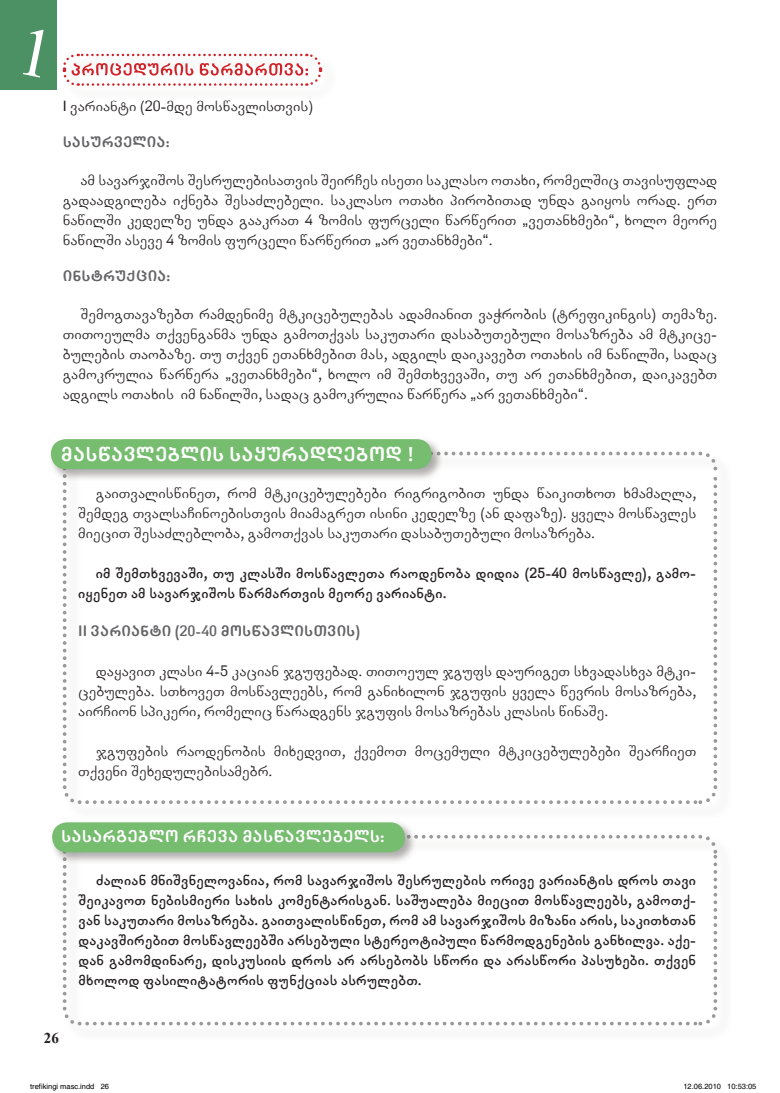
<style>
.page{position:relative;width:780px;height:1093px;background:#fff}
.page>*{position:absolute;margin:0;border:0;box-sizing:border-box;transform-origin:0 0}
.t1{font:700 20px "Kolhety New";color:#fff}
.t2{font:700 16.88px "Kolhety New";color:#fff}
.t3{font:15px/20px "Kolhety Normal New";color:#231f20;text-align:justify}
.t4{font:15px/20px "Kolhety Normal New Bold";color:#231f20}
.t5{font:700 15px "Kolhety New";color:#636366}
.t6{font:700 15px "Times New Roman";color:#231f20}
.t7{font:7.5px "Helvetica";color:#000}
</style>
<div class="page">
<svg style="left:63px;top:835px;width:654px;height:190px"></svg>
<div style="left:0;top:0;width:56px;height:89px;background:#4c9163"></div>
<svg style="left:63px;top:451px;width:654px;height:353px"></svg>
<img style="left:50px;top:439px;width:327px;height:42px">
<svg style="left:63px;top:474px;width:3px;height:307px"></svg>
<img style="left:431px;top:451px;width:9px;height:4px">
<img style="left:63px;top:469px;width:18px;height:1px">
<div style="left:51px;top:439px;width:380px;height:30px;background:#76bd6f;border-radius:15px"></div>
<img style="left:52px;top:824px;width:325px;height:40px">
<svg style="left:63px;top:857px;width:3px;height:146px"></svg>
<img style="left:405px;top:835px;width:11px;height:3px">
<img style="left:63px;top:852px;width:18px;height:1px">
<div style="left:52px;top:822px;width:353px;height:30px;background:#76bd6f;border-radius:15px"></div>
<img style="left:64px;top:100px;width:246px;height:1px">
<svg style="left:62px;top:53px;width:261px;height:33px"></svg>
<p class="t3" style="left:63px;top:97px;width:252px">I VARIANTI (20-MDE MOSWAVLISTVIS)</p>
<p class="t5" style="left:63px;top:135px;width:108px">SASURVELIA:</p>
<p class="t3" style="left:63px;top:171px;width:656px;text-indent:18px">AM SAVARJISOS SESRULEBISATVIS SEIRCES ISETI SAKLASO OTAXI, ROMELSIC TAVISUFLAD GADAADGILEBA IQNEBA SESAZLEBELI. SAKLASO OTAXI PIROBITAD UNDA GAIYOS ORAD. ERT NAWILSI KEDELZE UNDA GAAKRAT A4 ZOMIS FURCELI WARWERIT `VETANXMEBI~, XOLO MEORE NAWILSI ASEVE A4 ZOMIS FURCELI WARWERIT `AR VETANXMEBI~.</p>
<p class="t5" style="left:63px;top:269px;width:109px">INSTRUQCIA:</p>
<p class="t3" style="left:63px;top:305px;width:656px;text-indent:18px">SEMOGTAVAZEBT RAMDENIME MTKICEBULEBAS ADAMIANIT VAWROBIS (TREFIKINGIS) TEMAZE.<br>TITOEULMA TQVENGANMA UNDA GAMOTQVAS SAKUTARI DASABUTEBULI MOSAZREBA AM MTKICE-BULEBIS TAOBAZE. TU TQVEN ETANXMEBIT MAS, ADGILS DAIKAVEBT OTAXIS IM NAWILSI, SADAC GAMOKRULIA WARWERA `VETANXMEBI~, XOLO IM SEMTXVEVASI, TU AR ETANXMEBIT, DAIKAVEBT ADGILS OTAXIS IM NAWILSI, SADAC GAMOKRULIA WARWERA `AR VETANXMEBI~.</p>
<h1 class="t1" style="left:61px;top:445px;width:354px">MASWAVLEBLIS SAYURADREBOD !</h1>
<p class="t3" style="left:78px;top:483px;width:619px;text-indent:18px">GAITVALISWINET, ROM MTKICEBULEBEBI RIGRIGOBIT UNDA WAIKITXOT XMAMARLA, SEMDEG TVALSACINOEBISTVIS MIAMAGRET ISINI KEDELZE (AN DAFAZE). YVELA MOSWAVLES MIECIT SESAZLEBLOBA, GAMOTQVAS SAKUTARI DASABUTEBULI MOSAZREBA.</p>
<p class="t4" style="left:78px;top:564px;width:619px;text-indent:18px">IM SEMTXVEVASI, TU KLASSI MOSWAVLETA RAODENOBA DIDIA (25-40 MOSWAVLE), GAMO-<br>IYENET AM SAVARJISOS WARMARTVIS MEORE VARIANTI.</p>
<p class="t5" style="left:78px;top:623px;width:283px">II VARIANTI (20-40 MOSWAVLISTVIS)</p>
<p class="t3" style="left:78px;top:662px;width:619px;text-indent:18px">DAYAVIT KLASI 4-5 KACIAN JGUFEBAD. TITOEUL JGUFS DAURIGET SXVADASXVA MTKI-CEBULEBA. STXOVET MOSWAVLEEBS, ROM GANIXILON JGUFIS YVELA WEVRIS MOSAZREBA, AIRCION SPIKERI, ROMELIC WARADGENS JGUFIS MOSAZREBAS KLASIS WINASE.</p>
<p class="t3" style="left:78px;top:742px;width:619px;text-indent:18px">JGUFEBIS RAODENOBIS MIXEDVIT, QVEMOT MOCEMULI MTKICEBULEBEBI SEARCIET<br>TQVENI SEXEDULEBISAMEBR.</p>
<p class="t2" style="left:61px;top:828px;width:325px">SASARGEBLO RCEVA MASWAVLEBELS:</p>
<p class="t6" style="left:44px;top:1027px;width:16px">26</p>
<p class="t4" style="left:78px;top:870px;width:619px;text-align:justify;text-indent:18px">ZALIAN MNISVNELOVANIA, ROM SAVARJISOS SESRULEBIS ORIVE VARIANTIS DROS TAVI SEIKAVOT NEBISMIERI SAXIS KOMENTARISGAN. SASUALEBA MIECIT MOSWAVLEEBS, GAMOTQ-VAN SAKUTARI MOSAZREBA. GAITVALISWINET, ROM AM SAVARJISOS MIZANI ARIS, SAKITXTAN DAKAVSIREBIT MOSWAVLEEBSI ARSEBULI STEREOTIPULI WARMODGENEBIS GANXILVA. AQE-DAN GAMOMDINARE, DISKUSIIS DROS AR ARSEBOBS SWORI DA ARASWORI PASUXEBI. TQVEN MXOLOD FASILITATORIS FUNQCIAS ASRULEBT.</p>
<p class="t7" style="left:30px;top:1082px;width:80px">trefikingi masc.indd 26</p>
<p class="t7" style="left:683px;top:1082px;width:74px">12.06.2010 10:53:05</p>
</div>
